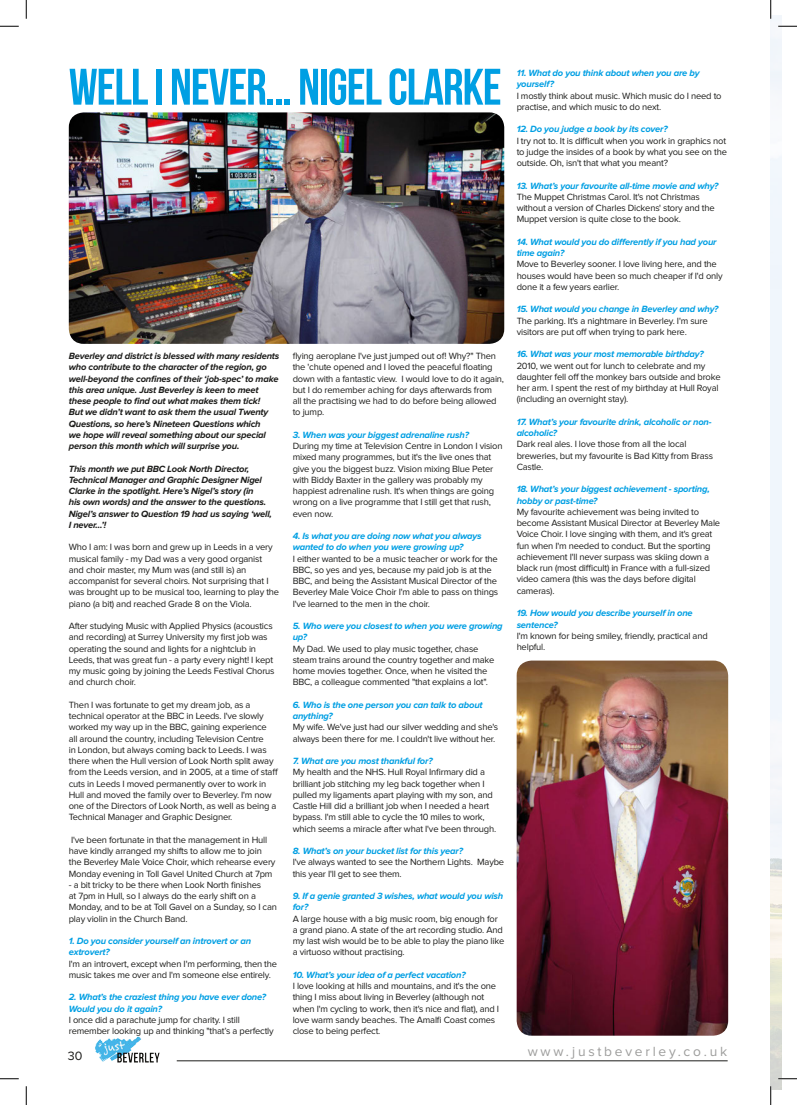
<style>
.page{position:relative;width:797px;height:1105px;background:#fff}
.page>*{position:absolute;margin:0;border:0;box-sizing:border-box;transform-origin:0 0}
.t1{font:51.25px "Bebas Neue";letter-spacing:-.02em;color:#009fe3}
.t2{font:13.75px "Proxima Nova";letter-spacing:.2em;color:#9d9d9c}
.t3{font:12.5px "Proxima Nova";color:#1d1d1b}
.t4{font:9.38px/11.2px "Proxima Nova";letter-spacing:-.02em;color:#1d1d1b}
.t5{font:italic 700 9.38px/11.2px "Proxima Nova";letter-spacing:-.02em;color:#009fe3}
.t6{font:italic 700 9.38px/11.2px "Proxima Nova";letter-spacing:-.02em;color:#1d1d1b}
</style>
<div class="page">
<hr style="left:177px;top:1060px;width:550px;height:1px;background:#1d1d1b">
<img style="left:95px;top:1036px;width:65px;height:27px">
<img style="left:69px;top:112px;width:435px;height:232px">
<img style="left:516px;top:661px;width:212px;height:375px">
<svg style="left:0;top:25px;width:19px;height:2px"></svg>
<svg style="left:778px;top:25px;width:19px;height:2px"></svg>
<svg style="left:0;top:1078px;width:19px;height:1px"></svg>
<svg style="left:778px;top:1078px;width:19px;height:1px"></svg>
<svg style="left:25px;top:0;width:2px;height:19px"></svg>
<svg style="left:25px;top:1086px;width:2px;height:19px"></svg>
<svg style="left:770px;top:0;width:1px;height:19px"></svg>
<svg style="left:770px;top:1086px;width:1px;height:19px"></svg>
<h1 class="t1" style="left:69px;top:59px;width:434px">WELL I NEVER... NIGEL CLARKE</h1>
<p class="t5" style="left:516px;top:68px;width:184px">11. What do you think about when you are by yourself?</p>
<p class="t4" style="left:516px;top:90px;width:206px">I mostly think about music. Which music do I need to practise, and which music to do next.</p>
<p class="t5" style="left:516px;top:124px;width:152px">12. Do you judge a book by its cover?</p>
<p class="t4" style="left:516px;top:135px;width:212px;text-align:justify">I try not to. It is difficult when you work in graphics not to judge the insides of a book by what you see on the outside. Oh, isn't that what you meant?</p>
<p class="t5" style="left:516px;top:180px;width:203px">13. What’s your favourite all-time movie and why?</p>
<p class="t4" style="left:516px;top:192px;width:199px">The Muppet Christmas Carol. It's not Christmas without a version of Charles Dickens' story and the<br>Muppet version is quite close to the book.</p>
<p class="t5" style="left:516px;top:237px;width:201px">14. What would you do differently if you had your time again?</p>
<p class="t4" style="left:516px;top:259px;width:207px">Move to Beverley sooner. I love living here, and the houses would have been so much cheaper if I'd only done it a few years earlier.</p>
<p class="t5" style="left:516px;top:304px;width:203px">15. What would you change in Beverley and why?</p>
<p class="t4" style="left:516px;top:315px;width:192px">The parking. It's a nightmare in Beverley. I'm sure visitors are put off when trying to park here.</p>
<p class="t5" style="left:516px;top:349px;width:188px">16. What was your most memorable birthday?</p>
<p class="t4" style="left:516px;top:360px;width:205px">2010, we went out for lunch to celebrate and my daughter fell off the monkey bars outside and broke her arm. I spent the rest of my birthday at Hull Royal (including an overnight stay).</p>
<p class="t5" style="left:516px;top:417px;width:196px">17. What’s your favourite drink, alcoholic or non&shy;alcoholic?</p>
<p class="t4" style="left:516px;top:439px;width:198px">Dark real ales. I love those from all the local breweries, but my favourite is Bad Kitty from Brass<br>Castle.</p>
<p class="t5" style="left:516px;top:484px;width:195px">18. What’s your biggest achievement - sporting, hobby or past-time?</p>
<p class="t4" style="left:516px;top:507px;width:205px">My favourite achievement was being invited to become Assistant Musical Director at Beverley Male Voice Choir. I love singing with them, and it's great fun when I'm needed to conduct. But the sporting achievement I'll never surpass was skiing down a black run (most difficult) in France with a full-sized video camera (this was the days before digital cameras).</p>
<p class="t5" style="left:516px;top:608px;width:178px">19. How would you describe yourself in one sentence?</p>
<p class="t4" style="left:516px;top:630px;width:193px">I'm known for being smiley, friendly, practical and helpful.</p>
<p class="t6" style="left:69px;top:351px;width:212px">Beverley and district is blessed with many residents who contribute to the character of the region, go well-beyond the confines of their ‘job-spec’ to make this area unique. Just Beverley is keen to meet these people to find out what makes them tick!<br>But we didn’t want to ask them the usual Twenty Questions, so here’s Nineteen Questions which<br>we hope will reveal something about our special person this month which will surprise you.</p>
<p class="t6" style="left:69px;top:463px;width:205px">This month we put BBC Look North Director, Technical Manager and Graphic Designer Nigel Clarke in the spotlight. Here’s Nigel’s story (in<br>his own words) and the answer to the questions.<br>Nigel’s answer to Question 19 had us saying ‘well, I never...’!</p>
<p class="t4" style="left:69px;top:542px;width:212px">Who I am: I was born and grew up in Leeds in a very musical family - my Dad was a very good organist and choir master, my Mum was (and still is) an accompanist for several choirs. Not surprising that I was brought up to be musical too, learning to play the piano (a bit) and reached Grade 8 on the Viola.</p>
<p class="t4" style="left:69px;top:621px;width:207px">After studying Music with Applied Physics (acoustics and recording) at Surrey University my first job was operating the sound and lights for a nightclub in Leeds, that was great fun - a party every night! I kept my music going by joining the Leeds Festival Chorus and church choir.</p>
<p class="t4" style="left:69px;top:699px;width:211px">Then I was fortunate to get my dream job, as a technical operator at the BBC in Leeds. I've slowly worked my way up in the BBC, gaining experience<br>all around the country, including Television Centre<br>in London, but always coming back to Leeds. I was there when the Hull version of Look North split away from the Leeds version, and in 2005, at a time of staff cuts in Leeds I moved permanently over to work in Hull and moved the family over to Beverley. I'm now one of the Directors of Look North, as well as being a Technical Manager and Graphic Designer.</p>
<p class="t4" style="left:69px;top:834px;width:208px">I've been fortunate in that the management in Hull have kindly arranged my shifts to allow me to join the Beverley Male Voice Choir, which rehearse every Monday evening in Toll Gavel United Church at 7pm</p>
<p class="t4" style="left:69px;top:879px;width:210px">- a bit tricky to be there when Look North finishes<br>at 7pm in Hull, so I always do the early shift on a Monday, and to be at Toll Gavel on a Sunday, so I can play violin in the Church Band.</p>
<p class="t5" style="left:69px;top:936px;width:184px">1. Do you consider yourself an introvert or an extrovert?</p>
<p class="t4" style="left:69px;top:958px;width:210px">I'm an introvert, except when I'm performing, then the music takes me over and I'm someone else entirely.</p>
<p class="t5" style="left:69px;top:992px;width:199px">2. What’s the craziest thing you have ever done?<br>Would you do it again?</p>
<p class="t4" style="left:69px;top:1014px;width:206px">I once did a parachute jump for charity. I still remember looking up and thinking "that’s a perfectly</p>
<p class="t4" style="left:293px;top:351px;width:213px">flying aeroplane I've just jumped out of! Why?" Then the 'chute opened and I loved the peaceful floating down with a fantastic view. I would love to do it again, but I do remember aching for days afterwards from<br>all the practising we had to do before being allowed to jump.</p>
<p class="t5" style="left:293px;top:429px;width:178px">3. When was your biggest adrenaline rush?</p>
<p class="t4" style="left:293px;top:441px;width:211px">During my time at Television Centre in London I vision mixed many programmes, but it's the live ones that give you the biggest buzz. Vision mixing Blue Peter with Biddy Baxter in the gallery was probably my happiest adrenaline rush. It's when things are going wrong on a live programme that I still get that rush, even now.</p>
<p class="t5" style="left:293px;top:531px;width:190px">4. Is what you are doing now what you always wanted to do when you were growing up?</p>
<p class="t4" style="left:293px;top:553px;width:207px">I either wanted to be a music teacher or work for the BBC, so yes and yes, because my paid job is at the BBC, and being the Assistant Musical Director of the Beverley Male Voice Choir I'm able to pass on things I've learned to the men in the choir.</p>
<p class="t5" style="left:293px;top:621px;width:211px">5. Who were you closest to when you were growing up?</p>
<p class="t4" style="left:293px;top:643px;width:203px">My Dad. We used to play music together, chase steam trains around the country together and make home movies together. Once, when he visited the BBC, a colleague commented "that explains a lot".</p>
<p class="t5" style="left:293px;top:699px;width:191px">6. Who is the one person you can talk to about anything?</p>
<p class="t4" style="left:293px;top:722px;width:207px">My wife. We've just had our silver wedding and she's always been there for me. I couldn't live without her.</p>
<p class="t5" style="left:293px;top:756px;width:141px">7. What are you most thankful for?</p>
<p class="t4" style="left:293px;top:767px;width:205px">My health and the NHS. Hull Royal Infirmary did a brilliant job stitching my leg back together when I pulled my ligaments apart playing with my son, and Castle Hill did a brilliant job when I needed a heart bypass. I'm still able to cycle the 10 miles to work, which seems a miracle after what I've been through.</p>
<p class="t5" style="left:293px;top:846px;width:172px">8. What’s on your bucket list for this year?</p>
<p class="t4" style="left:293px;top:857px;width:213px">I've always wanted to see the Northern Lights. Maybe this year I'll get to see them.</p>
<p class="t5" style="left:293px;top:891px;width:212px">9. If a genie granted 3 wishes, what would you wish for?</p>
<p class="t4" style="left:293px;top:913px;width:213px">A large house with a big music room, big enough for a grand piano. A state of the art recording studio. And my last wish would be to be able to play the piano like a virtuoso without practising.</p>
<p class="t5" style="left:293px;top:969px;width:174px">10. What’s your idea of a perfect vacation?</p>
<p class="t4" style="left:293px;top:981px;width:208px">I love looking at hills and mountains, and it's the one thing I miss about living in Beverley (although not when I'm cycling to work, then it's nice and flat), and I love warm sandy beaches. The Amalfi Coast comes close to being perfect.</p>
<h3 class="t3" style="left:68px;top:1050px;width:16px">30</h3>
<h2 class="t2" style="left:528px;top:1045px;width:201px">www.justbeverley.co.uk</h2>
</div>
